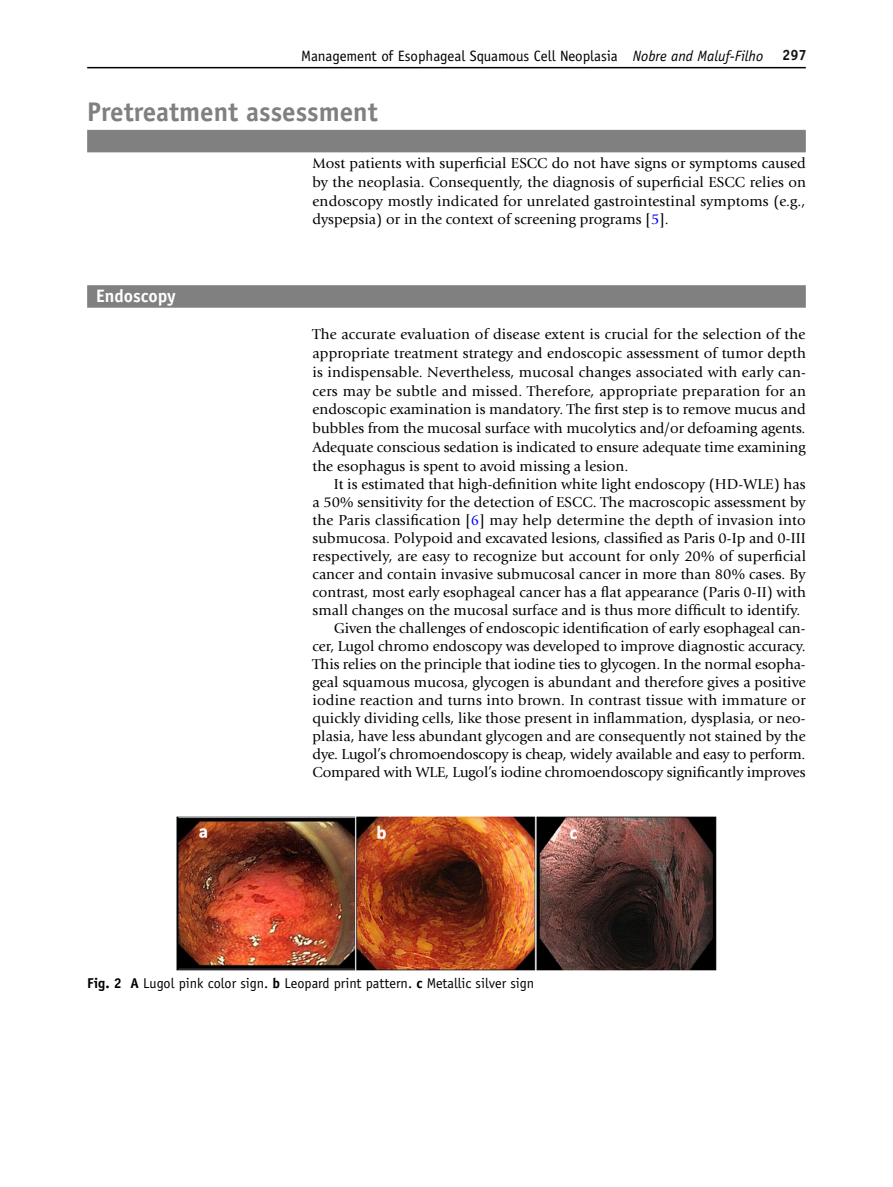
<style>
.page{position:relative;width:893px;height:1187px;background:#fff}
.page>*{position:absolute;margin:0;border:0;box-sizing:border-box;transform-origin:0 0}
.t1{font:700 27px "Officina Sans";color:#808080}
.t2{font:700 18px "Officina Sans";color:#fff}
.t3{font:15px/18.8px "Giovanni";letter-spacing:.005em;color:#000;text-align:justify}
.t4{font:15px "Officina Sans Book 2";color:#000}
.t5{font:15px "Adv TT4 ca 3 bd 34.B";color:#131413}
.t6{font:14.25px "Officina Sans";color:#000}
.s1{font-family:"Officina Sans Book Italic 2"}
.s2{color:#00f}
.s3{font-weight:700}
</style>
<div class="page">
<hr style="left:87px;top:67px;width:719px;height:1px;background:#000">
<div style="left:87px;top:130px;width:719px;height:22px;background:#808080"></div>
<div style="left:87px;top:285px;width:719px;height:23px;background:#808080"></div>
<img style="left:176px;top:816px;width:540px;height:154px">
<p class="t4" style="left:301px;top:47px;width:463px">Management of Esophageal Squamous Cell Neoplasia <span class="s1">Nobre and Maluf‑Filho</span></p>
<h1 class="t1" style="left:87px;top:95px;width:292px">Pretreatment assessment</h1>
<p class="t3" style="left:313px;top:154px;width:495px">Most patients with superficial ESCC do not have signs or symptoms caused by the neoplasia. Consequently, the diagnosis of superficial ESCC relies on endoscopy mostly indicated for unrelated gastrointestinal symptoms (e.g., dyspepsia) or in the context of screening programs [<span class="s2">5</span>].</p>
<p class="t5" style="left:782px;top:49px;width:26px">297</p>
<p class="t2" style="left:96px;top:284px;width:81px">Endoscopy</p>
<p class="t3" style="left:313px;top:325px;width:495px">The accurate evaluation of disease extent is crucial for the selection of the appropriate treatment strategy and endoscopic assessment of tumor depth is indispensable. Nevertheless, mucosal changes associated with early can&shy;cers may be subtle and missed. Therefore, appropriate preparation for an endoscopic examination is mandatory. The first step is to remove mucus and bubbles from the mucosal surface with mucolytics and/or defoaming agents.<br>Adequate conscious sedation is indicated to ensure adequate time examining the esophagus is spent to avoid missing a lesion.</p>
<p class="t3" style="left:334px;top:474px;width:473px">It is estimated that high-definition white light endoscopy (HD-WLE) has</p>
<p class="t3" style="left:313px;top:492px;width:495px">a 50% sensitivity for the detection of ESCC. The macroscopic assessment by</p>
<p class="t3" style="left:313px;top:510px;width:495px">the Paris classification [<span class="s2">6</span>] may help determine the depth of invasion into</p>
<p class="t3" style="left:313px;top:528px;width:495px">submucosa. Polypoid and excavated lesions, classified as Paris 0-Ip and 0-III</p>
<p class="t3" style="left:313px;top:546px;width:495px">respectively, are easy to recognize but account for only 20% of superficial</p>
<p class="t3" style="left:313px;top:564px;width:495px">cancer and contain invasive submucosal cancer in more than 80% cases. By</p>
<p class="t3" style="left:313px;top:582px;width:495px">contrast, most early esophageal cancer has a flat appearance (Paris 0-II) with</p>
<p class="t3" style="left:313px;top:600px;width:489px">small changes on the mucosal surface and is thus more difficult to identify.</p>
<p class="t3" style="left:334px;top:618px;width:473px">Given the challenges of endoscopic identification of early esophageal can-</p>
<p class="t3" style="left:313px;top:636px;width:495px">cer, Lugol chromo endoscopy was developed to improve diagnostic accuracy.</p>
<p class="t3" style="left:313px;top:654px;width:495px">This relies on the principle that iodine ties to glycogen. In the normal esopha-</p>
<p class="t3" style="left:313px;top:672px;width:495px">geal squamous mucosa, glycogen is abundant and therefore gives a positive</p>
<p class="t3" style="left:313px;top:690px;width:495px">iodine reaction and turns into brown. In contrast tissue with immature or</p>
<p class="t3" style="left:313px;top:708px;width:495px">quickly dividing cells, like those present in inflammation, dysplasia, or neo-</p>
<p class="t3" style="left:313px;top:726px;width:495px">plasia, have less abundant glycogen and are consequently not stained by the</p>
<p class="t3" style="left:313px;top:744px;width:494px">dye. Lugol’s chromoendoscopy is cheap, widely available and easy to perform.</p>
<p class="t3" style="left:313px;top:762px;width:494px">Compared with WLE, Lugol’s iodine chromoendoscopy significantly improves</p>
<p class="t6" style="left:87px;top:974px;width:449px"><span class="s3">Fig. 2 A</span> Lugol pink color sign. <span class="s3">b</span> Leopard print pattern. <span class="s3">c</span> Metallic silver sign</p>
</div>
